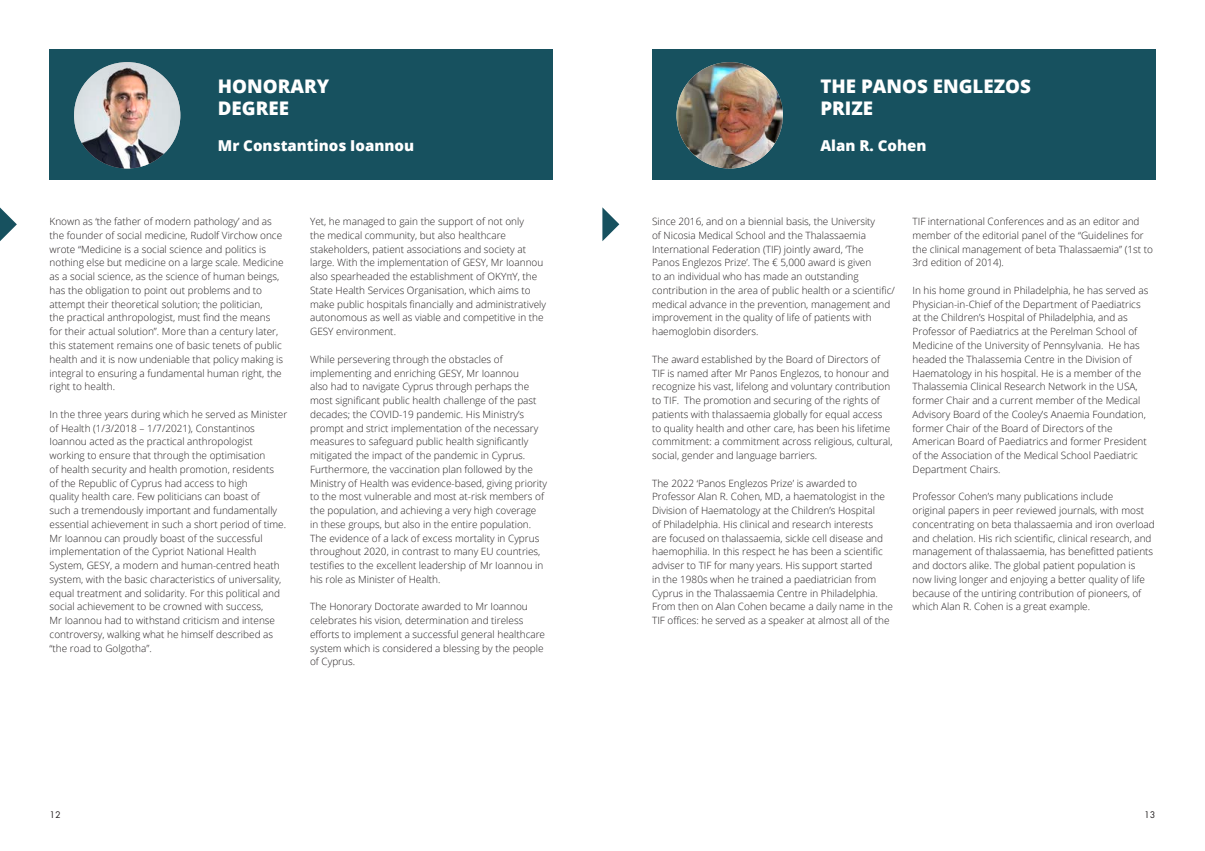
<style>
.page{position:relative;width:1205px;height:851px;background:#fff}
.page>*{position:absolute;margin:0;border:0;box-sizing:border-box;transform-origin:0 0}
.t1{font:800 18.75px "Open Sans";color:#fff}
.t2{font:800 15px "Open Sans";color:#fff}
.Main_text{font:300 10px/13.8px "Open Sans";color:#231f20}
.t3{font:10px "Futura";color:#231f20}
</style>
<div class="page">
<svg style="left:602px;top:207px;width:17px;height:34px"></svg>
<div style="left:50px;top:50px;width:503px;height:130px;background:#17515f"></div>
<div style="left:652px;top:50px;width:503px;height:130px;background:#17515f"></div>
<img style="left:74px;top:62px;width:106px;height:106px;border-radius:53px">
<svg style="left:0;top:207px;width:17px;height:34px"></svg>
<img style="left:676px;top:62px;width:107px;height:106px;border-radius:53px">
<p class="t1" style="left:218px;top:72px;width:113px">HONORARY</p>
<p class="t1" style="left:218px;top:94px;width:73px">DEGREE</p>
<p class="t2" style="left:218px;top:134px;width:198px">Mr Constantinos Ioannou</p>
<p class="Main_text" style="left:50px;top:214px;width:236px">Known as ‘the father of modern pathology’ and as the founder of social medicine, Rudolf Virchow once wrote “Medicine is a social science and politics is nothing else but medicine on a large scale. Medicine as a social science, as the science of human beings, has the obligation to point out problems and to attempt their theoretical solution; the politician,<br>the practical anthropologist, must find the means for their actual solution”. More than a century later, this statement remains one of basic tenets of public health and it is now undeniable that policy making is integral to ensuring a fundamental human right, the right to health.</p>
<p class="Main_text" style="left:50px;top:407px;width:239px">In the three years during which he served as Minister of Health (1/3/2018 – 1/7/2021), Constantinos Ioannou acted as the practical anthropologist working to ensure that through the optimisation<br>of health security and health promotion, residents<br>of the Republic of Cyprus had access to high<br>quality health care. Few politicians can boast of<br>such a tremendously important and fundamentally essential achievement in such a short period of time.<br>Mr Ioannou can proudly boast of the successful implementation of the Cypriot National Health System, GESY, a modern and human-centred heath system, with the basic characteristics of universality, equal treatment and solidarity. For this political and social achievement to be crowned with success,<br>Mr Ioannou had to withstand criticism and intense controversy, walking what he himself described as “the road to Golgotha”.</p>
<p class="Main_text" style="left:310px;top:214px;width:237px">Yet, he managed to gain the support of not only<br>the medical community, but also healthcare stakeholders, patient associations and society at large. With the implementation of GESY, Mr Ioannou also spearheaded the establishment of OKΥπΥ, the State Health Services Organisation, which aims to make public hospitals financially and administratively autonomous as well as viable and competitive in the GESY environment.</p>
<p class="Main_text" style="left:310px;top:352px;width:238px">While persevering through the obstacles of implementing and enriching GESY, Mr Ioannou<br>also had to navigate Cyprus through perhaps the most significant public health challenge of the past decades; the COVID-19 pandemic. His Ministry’s prompt and strict implementation of the necessary measures to safeguard public health significantly mitigated the impact of the pandemic in Cyprus.<br>Furthermore, the vaccination plan followed by the Ministry of Health was evidence-based, giving priority to the most vulnerable and most at-risk members of the population, and achieving a very high coverage in these groups, but also in the entire population.<br>The evidence of a lack of excess mortality in Cyprus throughout 2020, in contrast to many EU countries, testifies to the excellent leadership of Mr Ioannou in his role as Minister of Health.</p>
<p class="Main_text" style="left:310px;top:599px;width:236px">The Honorary Doctorate awarded to Mr Ioannou celebrates his vision, determination and tireless efforts to implement a successful general healthcare system which is considered a blessing by the people of Cyprus.</p>
<p class="t1" style="left:820px;top:72px;width:212px">THE PANOS ENGLEZOS</p>
<p class="t1" style="left:820px;top:94px;width:54px">PRIZE</p>
<p class="t2" style="left:820px;top:134px;width:108px">Alan R. Cohen</p>
<p class="Main_text" style="left:652px;top:214px;width:244px">Since 2016, and on a biennial basis, the University<br>of Nicosia Medical School and the Thalassaemia International Federation (TIF) jointly award, ‘The<br>Panos Englezos Prize’. The € 5,000 award is given<br>to an individual who has made an outstanding contribution in the area of public health or a scientific/ medical advance in the prevention, management and improvement in the quality of life of patients with haemoglobin disorders.</p>
<p class="Main_text" style="left:652px;top:352px;width:242px">The award established by the Board of Directors of TIF is named after Mr Panos Englezos, to honour and recognize his vast, lifelong and voluntary contribution to TIF. The promotion and securing of the rights of patients with thalassaemia globally for equal access to quality health and other care, has been his lifetime commitment: a commitment across religious, cultural, social, gender and language barriers.</p>
<p class="Main_text" style="left:652px;top:475px;width:242px">The 2022 ‘Panos Englezos Prize’ is awarded to Professor Alan R. Cohen, MD, a haematologist in the Division of Haematology at the Children’s Hospital<br>of Philadelphia. His clinical and research interests<br>are focused on thalassaemia, sickle cell disease and haemophilia. In this respect he has been a scientific adviser to TIF for many years. His support started<br>in the 1980s when he trained a paediatrician from Cyprus in the Thalassaemia Centre in Philadelphia.<br>From then on Alan Cohen became a daily name in the TIF offices: he served as a speaker at almost all of the</p>
<p class="Main_text" style="left:912px;top:214px;width:242px">TIF international Conferences and as an editor and member of the editorial panel of the “Guidelines for the clinical management of beta Thalassaemia” (1st to 3rd edition of 2014).</p>
<p class="Main_text" style="left:912px;top:283px;width:237px">In his home ground in Philadelphia, he has served as Physician-in-Chief of the Department of Paediatrics at the Children’s Hospital of Philadelphia, and as Professor of Paediatrics at the Perelman School of Medicine of the University of Pennsylvania. He has headed the Thalassemia Centre in the Division of Haematology in his hospital. He is a member of the Thalassemia Clinical Research Network in the USA, former Chair and a current member of the Medical Advisory Board of the Cooley’s Anaemia Foundation, former Chair of the Board of Directors of the American Board of Paediatrics and former President of the Association of the Medical School Paediatric Department Chairs.</p>
<p class="Main_text" style="left:912px;top:489px;width:244px">Professor Cohen’s many publications include<br>original papers in peer reviewed journals, with most concentrating on beta thalassaemia and iron overload and chelation. His rich scientific, clinical research, and management of thalassaemia, has benefitted patients and doctors alike. The global patient population is now living longer and enjoying a better quality of life because of the untiring contribution of pioneers, of which Alan R. Cohen is a great example.</p>
<p class="t3" style="left:50px;top:808px;width:13px">12</p>
<p class="t3" style="left:1144px;top:808px;width:13px">13</p>
</div>
